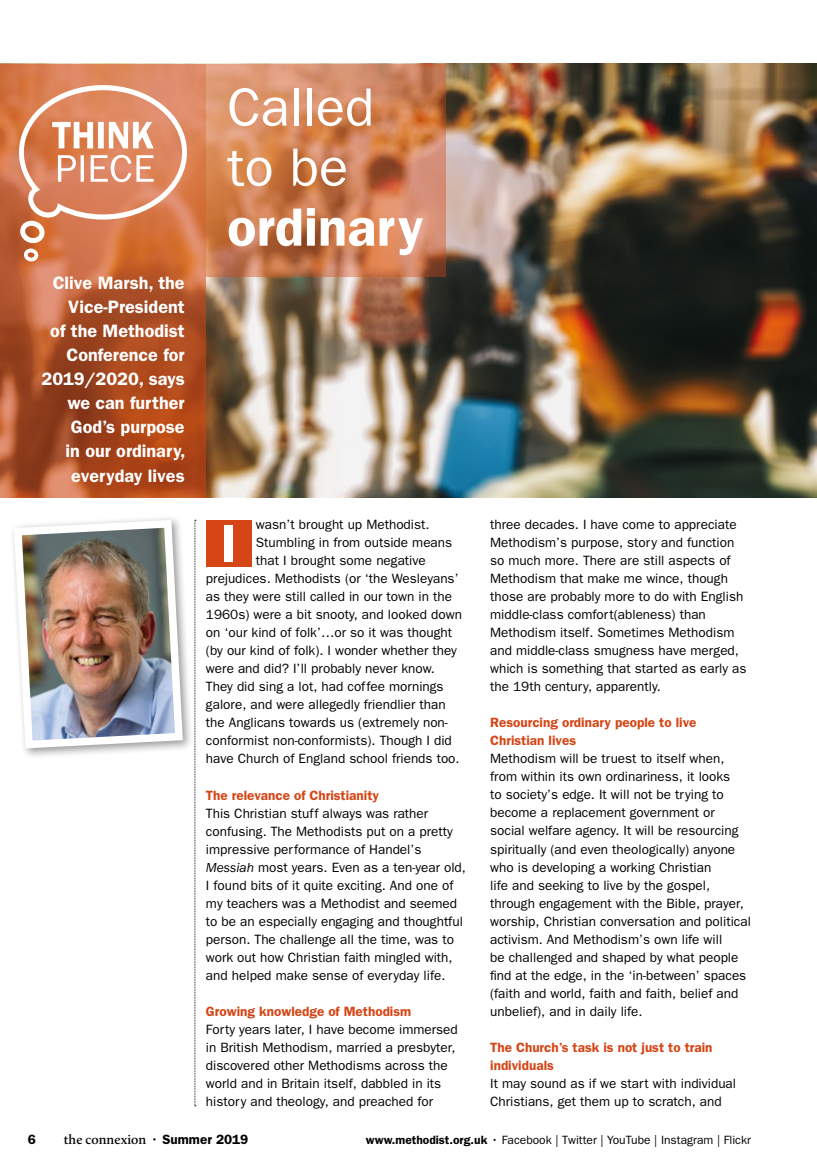
<style>
.page{position:relative;width:817px;height:1170px;background:#fff}
.page>*{position:absolute;margin:0;border:0;box-sizing:border-box;transform-origin:0 0}
.t1{font:54px/60px "Franklin Gothic";color:#fff}
.t2{font:600 54px "Franklin Gothic";color:#fff}
.t3{font:600 18px/24px "Franklin Gothic";color:#fff;text-align:right}
.t4{font:13.5px/18px "Franklin Gothic";color:#000}
.t5{font:600 13.5px/18px "Franklin Gothic";color:#d64515}
.t6{font:600 13.5px "Calluna";color:#000}
.t7{font:600 13.5px "Franklin Gothic";color:#000}
.t8{font:12px "Franklin Gothic";color:#000}
.s1{font-style:italic}
.s2{font-family:"Franklin Gothic";font-weight:400}
.s3{font-family:"Franklin Gothic"}
.s4{font-weight:600}
</style>
<div class="page">
<svg style="left:194px;top:520px;width:2px;height:586px"></svg>
<img style="left:206px;top:64px;width:610px;height:433px">
<svg style="left:0;top:64px;width:206px;height:433px;background:#b4572f"></svg>
<svg style="left:206px;top:64px;width:240px;height:212px;background:#ce8158"></svg>
<svg style="left:19px;top:85px;width:168px;height:176px;background:#df936f"></svg>
<div style="left:206px;top:520px;width:45px;height:46px;background:#d64515"></div>
<div style="left:225px;top:525px;width:8px;height:36px;background:#fff"></div>
<div style="left:9px;top:515px;width:184px;height:244px;background:#000;opacity:.4"></div>
<img style="left:10px;top:516px;width:177px;height:236px">
<h2 class="t3" style="left:42px;top:271px;width:145px">Clive Marsh, the<br>Vice-President<br>of the Methodist<br>Conference for<br>2019/2020, says we can further<br>God’s purpose<br>in our ordinary, everyday lives</h2>
<h1 class="t1" style="left:227px;top:78px;width:148px">Called to be</h1>
<h1 class="t2" style="left:227px;top:195px;width:198px">ordinary</h1>
<p class="t4" style="left:256px;top:515px;width:175px">wasn’t brought up Methodist.</p>
<p class="t4" style="left:256px;top:533px;width:198px">Stumbling in from outside means</p>
<p class="t4" style="left:256px;top:551px;width:171px">that I brought some negative</p>
<p class="t4" style="left:206px;top:569px;width:254px">prejudices. Methodists (or ‘the Wesleyans’</p>
<p class="t4" style="left:206px;top:587px;width:247px">as they were still called in our town in the</p>
<p class="t4" style="left:206px;top:605px;width:257px">1960s) were a bit snooty, and looked down</p>
<p class="t4" style="left:206px;top:623px;width:247px">on ‘our kind of folk’…or so it was thought</p>
<p class="t4" style="left:206px;top:641px;width:252px">(by our kind of folk). I wonder whether they</p>
<p class="t4" style="left:206px;top:659px;width:230px">were and did? I’ll probably never know.</p>
<p class="t4" style="left:206px;top:677px;width:239px">They did sing a lot, had coffee mornings</p>
<p class="t4" style="left:206px;top:695px;width:241px">galore, and were allegedly friendlier than</p>
<p class="t4" style="left:206px;top:713px;width:243px">the Anglicans towards us (extremely non-</p>
<p class="t4" style="left:206px;top:731px;width:247px">conformist non-conformists). Though I did</p>
<p class="t4" style="left:206px;top:750px;width:255px">have Church of England school friends too.</p>
<p class="t5" style="left:206px;top:785px;width:174px">The relevance of Christianity</p>
<p class="t4" style="left:206px;top:804px;width:261px">This Christian stuff always was rather confusing. The Methodists put on a pretty impressive performance of Handel’s <span class="s1">Messiah</span> most years. Even as a ten-year old, I found bits of it quite exciting. And one of my teachers was a Methodist and seemed to be an especially engaging and thoughtful person. The challenge all the time, was to work out how Christian faith mingled with, and helped make sense of everyday life.</p>
<p class="t5" style="left:206px;top:1002px;width:207px">Growing knowledge of Methodism</p>
<p class="t4" style="left:206px;top:1020px;width:253px">Forty years later, I have become immersed in British Methodism, married a presbyter, discovered other Methodisms across the world and in Britain itself, dabbled in its history and theology, and preached for</p>
<p class="t4" style="left:490px;top:515px;width:258px">three decades. I have come to appreciate Methodism’s purpose, story and function so much more. There are still aspects of Methodism that make me wince, though those are probably more to do with English middle-class comfort(ableness) than Methodism itself. Sometimes Methodism and middle-class smugness have merged, which is something that started as early as the 19th century, apparently.</p>
<p class="t5" style="left:490px;top:713px;width:208px">Resourcing ordinary people to live<br>Christian lives</p>
<p class="t4" style="left:490px;top:749px;width:262px">Methodism will be truest to itself when, from within its own ordinariness, it looks<br>to society’s edge. It will not be trying to become a replacement government or social welfare agency. It will be resourcing spiritually (and even theologically) anyone who is developing a working Christian<br>life and seeking to live by the gospel, through engagement with the Bible, prayer, worship, Christian conversation and political activism. And Methodism’s own life will<br>be challenged and shaped by what people find at the edge, in the ‘in-between’ spaces (faith and world, faith and faith, belief and unbelief), and in daily life.</p>
<p class="t5" style="left:490px;top:1038px;width:224px">The Church’s task is not just to train individuals</p>
<p class="t4" style="left:490px;top:1074px;width:247px">It may sound as if we start with individual<br>Christians, get them up to scratch, and</p>
<p class="t7" style="left:28px;top:1130px;width:10px">6</p>
<p class="t6" style="left:64px;top:1130px;width:186px">the connexion <span class="s2">•</span> <span class="s3">Summer 2019</span></p>
<p class="t8" style="left:366px;top:1132px;width:386px"><span class="s4">www.methodist.org.uk</span> • Facebook | Twitter | YouTube | Instagram | Flickr</p>
</div>
